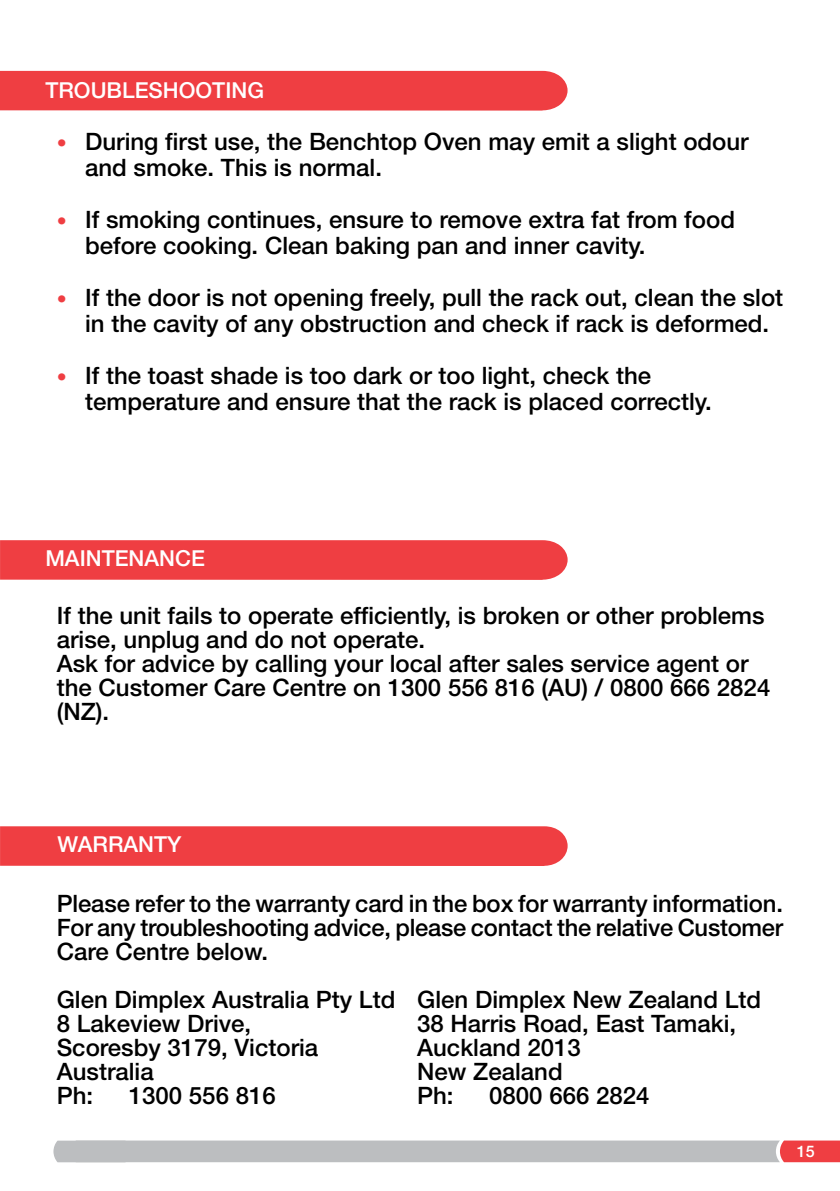
<style>
.page{position:relative;width:840px;height:1191px;background:#fff}
.page>*{position:absolute;margin:0;border:0;box-sizing:border-box;transform-origin:0 0}
.t1{font:500 24px/24px "Helvetica Neue LT Std";color:#000}
.t2{font:500 22px "Helvetica Neue LT Std";color:#fff}
.t3{font:500 16px "Helvetica Neue LT Std";color:#fff}
.s1{font-weight:700;font-size:20px;color:#ef3e42}
</style>
<div class="page">
<svg style="left:53px;top:1140px;width:786px;height:22px;background:#c1b6b9"></svg>
<div style="left:0;top:71px;width:567px;height:40px;background:#ef3e42"></div>
<div style="left:0;top:826px;width:567px;height:40px;background:#ef3e42"></div>
<div style="left:0;top:540px;width:567px;height:40px;background:#ef3e42"></div>
<p class="t2" style="left:45px;top:77px;width:220px">TROUBLESHOOTING</p>
<p class="t1" style="left:85px;top:128px;width:664px;line-height:26px;text-indent:-28px"><span class="s1">•</span> During first use, the Benchtop Oven may emit a slight odour and smoke. This is normal.</p>
<p class="t1" style="left:85px;top:206px;width:651px;line-height:26px;text-indent:-28px"><span class="s1">•</span> If smoking continues, ensure to remove extra fat from food before cooking. Clean baking pan and inner cavity.</p>
<p class="t1" style="left:85px;top:284px;width:699px;line-height:26px;text-indent:-28px"><span class="s1">•</span> If the door is not opening freely, pull the rack out, clean the slot in the cavity of any obstruction and check if rack is deformed.</p>
<p class="t1" style="left:85px;top:362px;width:628px;line-height:26px;text-indent:-28px"><span class="s1">•</span> If the toast shade is too dark or too light, check the temperature and ensure that the rack is placed correctly.</p>
<p class="t2" style="left:45px;top:545px;width:161px">MAINTENANCE</p>
<p class="t1" style="left:57px;top:603px;width:714px">If the unit fails to operate efficiently, is broken or other problems arise, unplug and do not operate.<br>Ask for advice by calling your local after sales service agent or the Customer Care Centre on 1300 556 816 (AU) / 0800 666 2824 (NZ).</p>
<p class="t2" style="left:58px;top:831px;width:125px">WARRANTY</p>
<p class="t1" style="left:57px;top:891px;width:727px;text-align:justify">Please refer to the warranty card in the box for warranty information.<br>For any troubleshooting advice, please contact the relative Customer Care Centre below.</p>
<p class="t1" style="left:57px;top:987px;width:705px">Glen Dimplex Australia Pty Ltd Glen Dimplex New Zealand Ltd<br>8 Lakeview Drive,</p>
<p class="t1" style="left:417px;top:1011px;width:320px">38 Harris Road, East Tamaki,</p>
<p class="t1" style="left:57px;top:1035px;width:263px">Scoresby 3179, Victoria</p>
<p class="t1" style="left:417px;top:1035px;width:165px">Auckland 2013</p>
<p class="t1" style="left:57px;top:1059px;width:98px">Australia</p>
<p class="t1" style="left:417px;top:1059px;width:147px">New Zealand</p>
<p class="t1" style="left:57px;top:1083px;width:38px">Ph:</p>
<p class="t1" style="left:129px;top:1083px;width:148px">1300 556 816</p>
<p class="t1" style="left:417px;top:1083px;width:38px">Ph:</p>
<p class="t1" style="left:489px;top:1083px;width:162px">0800 666 2824</p>
<p class="t3" style="left:796px;top:1141px;width:19px">15</p>
</div>
